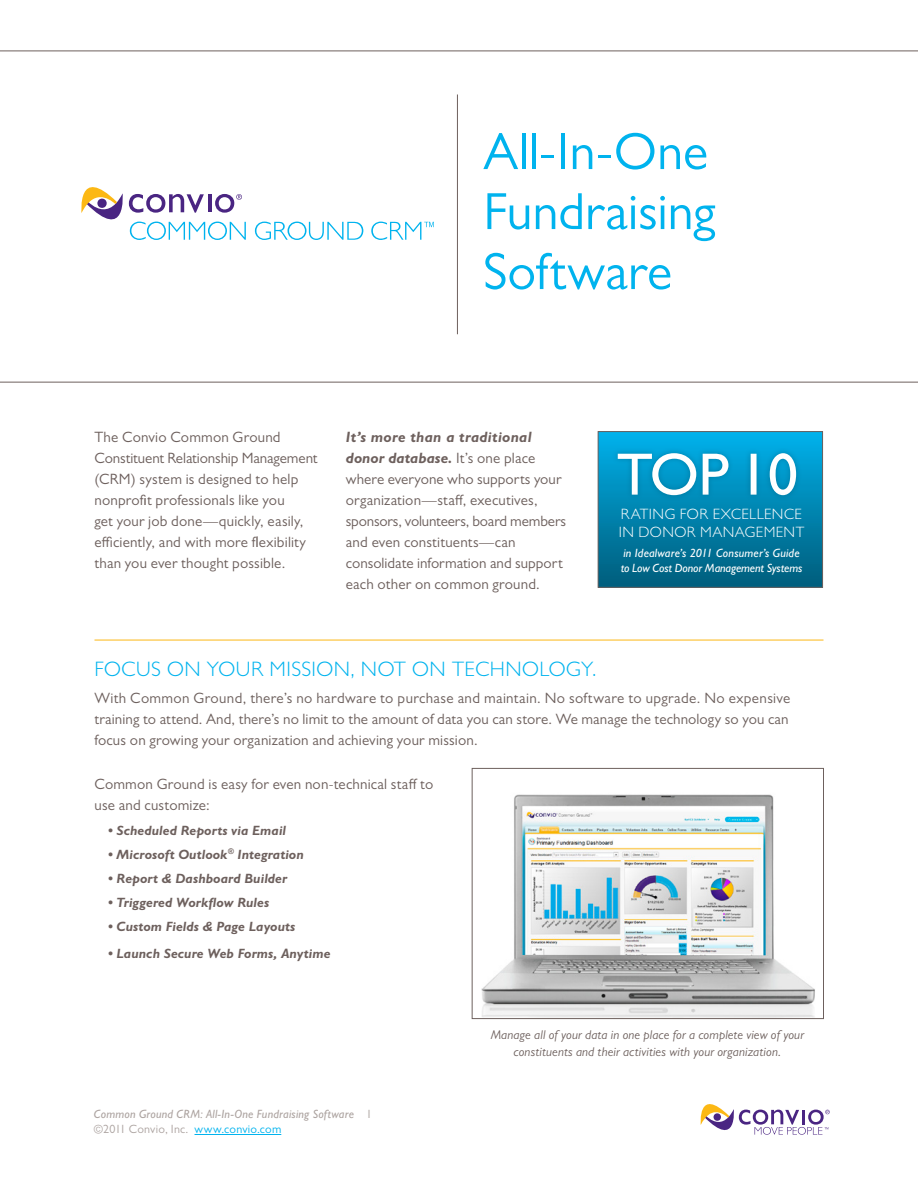
<style>
.page{position:relative;width:918px;height:1188px;background:#fff}
.page>*{position:absolute;margin:0;border:0;box-sizing:border-box;transform-origin:0 0}
.Body_Copy{font:500 60px "Gill Sans MT Pro";color:#fff}
.Body_Copy-2{font:52.5px/60px "Gill Sans MT Pro";color:#00b3ee}
.Subhead{font:300 21px "Gill Sans MT Pro";letter-spacing:.02em;color:#00b3ee}
.Body_Copy-3{font:15px/21px "Gill Sans MT Pro";letter-spacing:.01em;color:#6d605d}
.Body_Copy-4{font:300 15px/18px "Gill Sans MT Pro";letter-spacing:.03em;color:#fff}
.Bulleted_Copy{font:italic 700 13.5px "Gill Sans MT Pro";letter-spacing:.01em;color:#6d605d}
.Image_Caption{font:italic 12.75px/16.5px "Gill Sans MT Pro";letter-spacing:.015em;color:#6d605d;text-align:center}
.Body_Copy-5{font:italic 500 12px/15px "Gill Sans MT Pro";letter-spacing:-.005em;color:#fff}
.t1{font:italic 500 12px "Gill Sans MT Pro";letter-spacing:.015em;color:#ada4a1}
.t2{font:12px "Gill Sans MT Pro";letter-spacing:.015em;color:#ada4a1}
.s1{font-weight:700;font-style:italic}
.s2{font-weight:400;font-style:normal}
.s3{color:#00b3ee}
</style>
<div class="page">
<hr style="left:195px;top:1134px;width:86px;height:1px;background:#00b3ee">
<svg style="left:701px;top:1104px;width:129px;height:31px"></svg>
<svg style="left:255px;top:222px;width:108px;height:18px"></svg>
<svg style="left:371px;top:222px;width:63px;height:18px"></svg>
<svg style="left:81px;top:187px;width:165px;height:53px"></svg>
<hr style="left:94px;top:640px;width:730px;height:1px;background:#fcb814">
<hr style="left:457px;top:94px;width:1px;height:240px;background:#6d605d">
<hr style="left:0;top:51px;width:918px;height:1px;background:#6d605d">
<hr style="left:0;top:382px;width:918px;height:1px;background:#6d605d">
<div style="left:598px;top:432px;width:225px;height:155px;background:linear-gradient(to bottom,#00b1eb,#005c7a)"></div>
<div style="left:598px;top:431px;width:225px;height:157px;border:1px solid #6d605d"></div>
<img style="left:481px;top:794px;width:334px;height:223px">
<div style="left:472px;top:768px;width:352px;height:251px;border:1px solid #6d605d"></div>
<div style="left:612px;top:447px;width:190px;height:54px;background:#005f7f;opacity:.5"></div>
<p class="Body_Copy-2" style="left:483px;top:121px;width:234px">All-In-One<br>Fundraising<br>Software</p>
<p class="Body_Copy-3" style="left:94px;top:426px;width:225px">The Convio Common Ground Constituent Relationship Management (CRM) system is designed to help nonprofit professionals like you<br>get your job done—quickly, easily, efficiently, and with more flexibility than you ever thought possible.</p>
<p class="Body_Copy-3" style="left:346px;top:426px;width:222px"><span class="s1">It’s more than a traditional donor database.</span> It’s one place where everyone who supports your organization—staff, executives, sponsors, volunteers, board members and even constituents—can consolidate information and support each other on common ground.</p>
<p class="Body_Copy" style="left:617px;top:439px;width:183px">TOP 10</p>
<p class="Body_Copy-4" style="left:619px;top:505px;width:187px">RATING FOR EXCELLENCE<br>IN DONOR MANAGEMENT</p>
<p class="Body_Copy-5" style="left:621px;top:545px;width:183px">in Idealware’s 2011 Consumer’s Guide to Low Cost Donor Management Systems</p>
<p class="Subhead" style="left:94px;top:656px;width:503px">FOCUS ON YOUR MISSION, NOT ON TECHNOLOGY.</p>
<p class="Body_Copy-3" style="left:94px;top:688px;width:697px;text-align:justify">With Common Ground, there’s no hardware to purchase and maintain. No software to upgrade. No expensive training to attend. And, there’s no limit to the amount of data you can store. We manage the technology so you can focus on growing your organization and achieving your mission.</p>
<p class="Body_Copy-3" style="left:94px;top:774px;width:340px">Common Ground is easy for even non-technical staff to use and customize:</p>
<p class="Bulleted_Copy" style="left:108px;top:822px;width:180px">• Scheduled Reports via Email</p>
<p class="Bulleted_Copy" style="left:108px;top:846px;width:197px">• Microsoft Outlook<sup>®</sup> Integration</p>
<p class="Bulleted_Copy" style="left:108px;top:870px;width:181px">• Report &amp; Dashboard Builder</p>
<p class="Bulleted_Copy" style="left:108px;top:894px;width:163px">• Triggered Workflow Rules</p>
<p class="Bulleted_Copy" style="left:108px;top:918px;width:189px">• Custom Fields &amp; Page Layouts</p>
<p class="Bulleted_Copy" style="left:108px;top:945px;width:224px">• Launch Secure Web Forms, Anytime</p>
<p class="t1" style="left:94px;top:1107px;width:280px">Common Ground CRM: All-In-One Fundraising Software <span class="s2">1</span></p>
<p class="t2" style="left:94px;top:1122px;width:189px">©2011 Convio, Inc. <span class="s3">www.convio.com</span></p>
<p class="Image_Caption" style="left:491px;top:1027px;width:315px">Manage all of your data in one place for a complete view of your constituents and their activities with your organization.</p>
</div>
